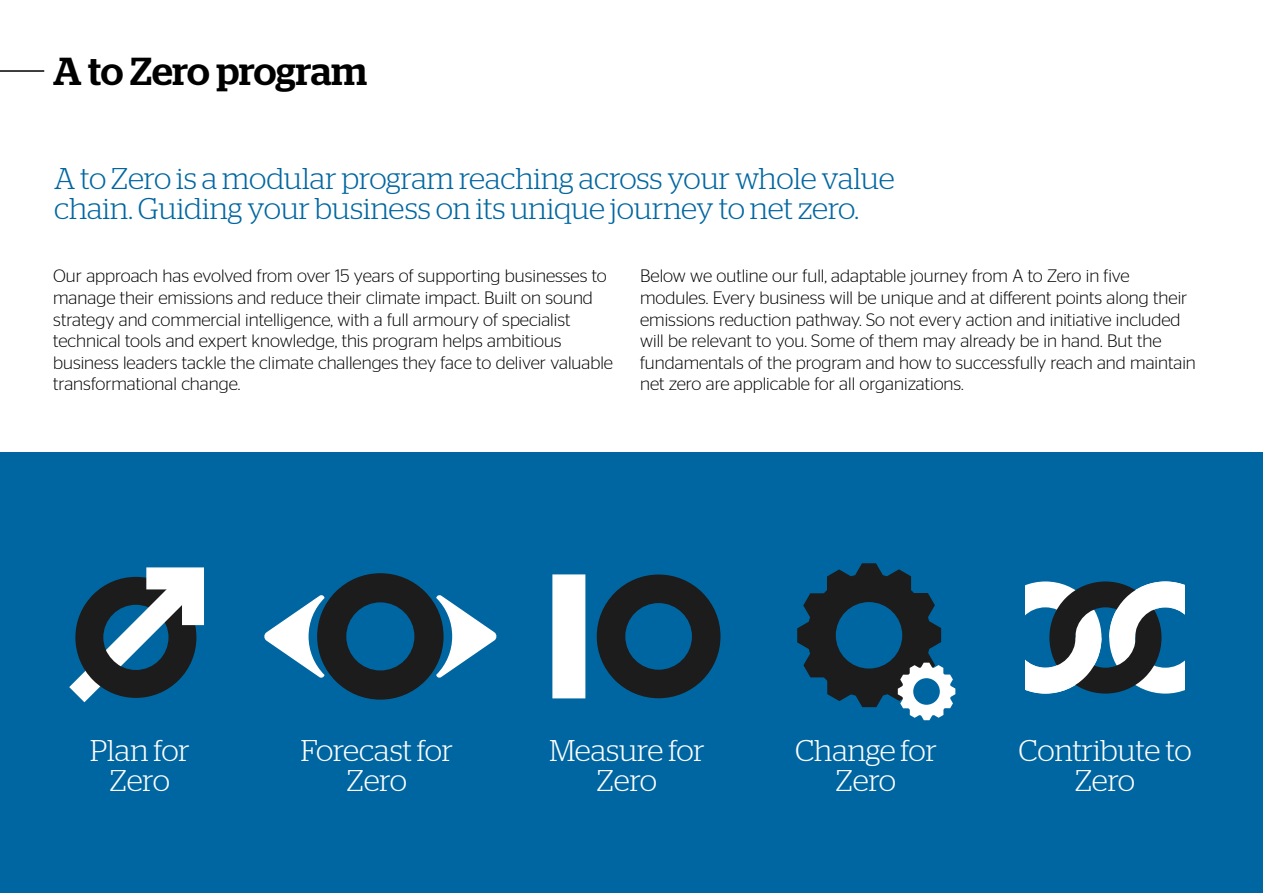
<style>
.page{position:relative;width:1263px;height:893px;background:#fff}
.page>*{position:absolute;margin:0;border:0;box-sizing:border-box;transform-origin:0 0}
.t1{font:500 39px "Stag";letter-spacing:-.005em;color:#000}
.t2{font:300 30px/30px "Stag";letter-spacing:-.005em;color:#0066a1}
.t3{font:300 30px/30px "Stag";letter-spacing:-.005em;color:#fff;text-align:center}
.t4{font:300 18px/21.6px "Stag Sans";color:#000}
</style>
<div class="page">
<div style="left:0;top:453px;width:1263px;height:440px;background:#0066a1"></div>
<hr style="left:0;top:70px;width:44px;height:2px;background:#000">
<svg style="left:69px;top:567px;width:135px;height:136px"></svg>
<div style="left:552px;top:574px;width:33px;height:124px;background:#fff"></div>
<svg style="left:597px;top:574px;width:123px;height:124px"></svg>
<svg style="left:797px;top:563px;width:158px;height:157px"></svg>
<svg style="left:264px;top:573px;width:233px;height:127px"></svg>
<svg style="left:1026px;top:581px;width:159px;height:113px"></svg>
<h1 class="t1" style="left:53px;top:48px;width:315px">A to Zero program</h1>
<h2 class="t2" style="left:54px;top:163px;width:842px">A to Zero is a modular program reaching across your whole value chain. Guiding your business on its unique journey to net zero.</h2>
<p class="t4" style="left:53px;top:265px;width:561px">Our approach has evolved from over 15 years of supporting businesses to manage their emissions and reduce their climate impact. Built on sound strategy and commercial intelligence, with a full armoury of specialist technical tools and expert knowledge, this program helps ambitious business leaders tackle the climate challenges they face to deliver valuable transformational change.</p>
<p class="t4" style="left:640px;top:265px;width:557px">Below we outline our full, adaptable journey from A to Zero in five modules. Every business will be unique and at different points along their emissions reduction pathway. So not every action and initiative included will be relevant to you. Some of them may already be in hand. But the fundamentals of the program and how to successfully reach and maintain net zero are applicable for all organizations.</p>
<h2 class="t3" style="left:90px;top:735px;width:101px">Plan for<br>Zero</h2>
<h2 class="t3" style="left:301px;top:735px;width:154px">Forecast for<br>Zero</h2>
<h2 class="t3" style="left:549px;top:735px;width:157px">Measure for<br>Zero</h2>
<h2 class="t3" style="left:795px;top:735px;width:143px">Change for<br>Zero</h2>
<h2 class="t3" style="left:1018px;top:735px;width:175px">Contribute to<br>Zero</h2>
</div>
